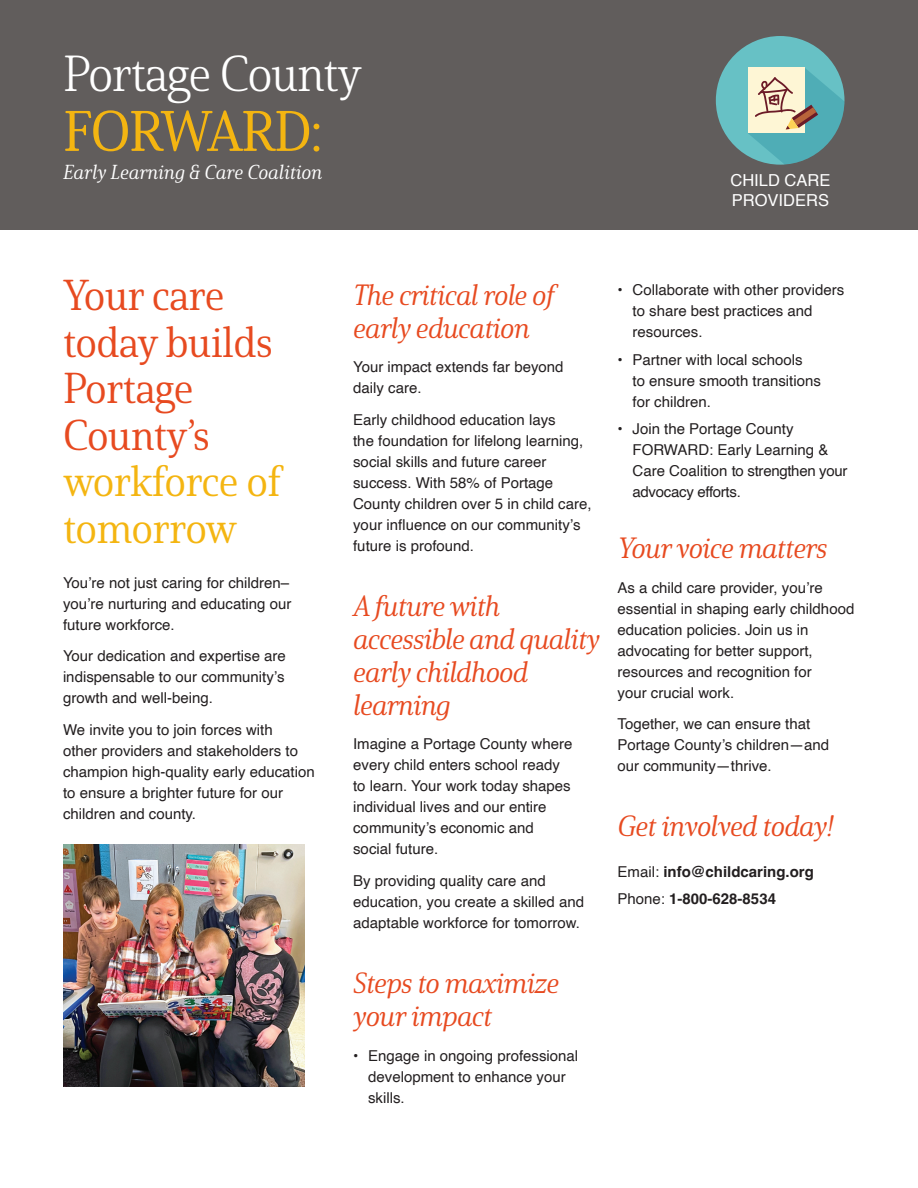
<style>
.page{position:relative;width:918px;height:1188px;background:#fff}
.page>*{position:absolute;margin:0;border:0;box-sizing:border-box;transform-origin:0 0}
.t1{font:55.5px "Solitas Serif Nor Med";letter-spacing:-.03em;color:#f4b511}
.t2{font:49.2px "Solitas Serif Nor Lig";letter-spacing:-.03em;color:#fff}
.t3{font:42px/46.5px "Solitas Serif Nor Reg";letter-spacing:-.02em;color:#e74a20}
.t4{font:28.5px/33px "Solitas Serif Nor Reg It";letter-spacing:-.02em;color:#e74a20}
.t5{font:19.65px "Solitas Serif Nor Reg It";color:#fff}
.t6{font:16.5px "Helvetica";color:#fff}
.t7{font:15px/21px "Helvetica";color:#231f20}
.t8{font:700 15px "Helvetica";color:#231f20}
.s1{color:#f4b511}
.s2{font-weight:400}
</style>
<div class="page">
<div style="left:0;top:0;width:918px;height:230px;background:#615d5c"></div>
<div style="left:716px;top:36px;width:128px;height:129px;background:#67c1c5;border-radius:50%"></div>
<svg style="left:748px;top:67px;width:96px;height:97px"></svg>
<img style="left:63px;top:845px;width:241px;height:241px">
<p class="t2" style="left:63px;top:44px;width:301px">Portage County</p>
<p class="t1" style="left:63px;top:98px;width:261px">FORWARD:</p>
<p class="t5" style="left:63px;top:161px;width:261px">Early Learning &amp; Care Coalition</p>
<p class="t6" style="left:730px;top:168px;width:101px">CHILD CARE</p>
<p class="t6" style="left:732px;top:188px;width:99px">PROVIDERS</p>
<p class="t3" style="left:63px;top:272px;width:219px">Your care today builds<br>Portage<br>County’s <span class="s1">workforce of tomorrow</span></p>
<p class="t7" style="left:63px;top:572px;width:230px">You’re not just caring for children– you’re nurturing and educating our future workforce.</p>
<p class="t7" style="left:63px;top:646px;width:224px;text-align:justify">Your dedication and expertise are indispensable to our community’s growth and well-being.</p>
<p class="t7" style="left:63px;top:720px;width:253px">We invite you to join forces with<br>other providers and stakeholders to champion high-quality early education to ensure a brighter future for our children and county.</p>
<p class="t4" style="left:353px;top:278px;width:203px">The critical role of early education</p>
<p class="t7" style="left:353px;top:357px;width:212px">Your impact extends far beyond daily care.</p>
<p class="t7" style="left:353px;top:410px;width:240px">Early childhood education lays<br>the foundation for lifelong learning, social skills and future career success. With 58% of Portage<br>County children over 5 in child care, your influence on our community’s future is profound.</p>
<p class="t4" style="left:353px;top:589px;width:248px">A future with accessible and quality early childhood learning</p>
<p class="t7" style="left:353px;top:734px;width:221px">Imagine a Portage County where every child enters school ready to learn. Your work today shapes individual lives and our entire community’s economic and social future.</p>
<p class="t7" style="left:353px;top:871px;width:232px">By providing quality care and education, you create a skilled and adaptable workforce for tomorrow.</p>
<p class="t4" style="left:353px;top:966px;width:208px">Steps to maximize your impact</p>
<p class="t7" style="left:368px;top:1045px;width:212px;text-indent:-15px">• Engage in ongoing professional development to enhance your skills.</p>
<p class="t7" style="left:633px;top:279px;width:213px;text-indent:-15px">• Collaborate with other providers to share best practices and resources.</p>
<p class="t7" style="left:633px;top:349px;width:190px;text-indent:-15px">• Partner with local schools<br>to ensure smooth transitions for children.</p>
<p class="t7" style="left:633px;top:419px;width:217px;text-indent:-15px">• Join the Portage County<br>FORWARD: Early Learning &amp;<br>Care Coalition to strengthen your advocacy efforts.</p>
<p class="t4" style="left:618px;top:531px;width:211px">Your voice matters</p>
<p class="t7" style="left:618px;top:577px;width:238px">As a child care provider, you’re essential in shaping early childhood education policies. Join us in advocating for better support, resources and recognition for<br>your crucial work.</p>
<p class="t7" style="left:618px;top:714px;width:213px">Together, we can ensure that<br>Portage County’s children—and our community—thrive.</p>
<p class="t4" style="left:618px;top:809px;width:218px">Get involved today!</p>
<p class="t8" style="left:618px;top:862px;width:198px"><span class="s2">Email:</span> info@childcaring.org</p>
<p class="t8" style="left:618px;top:889px;width:160px"><span class="s2">Phone:</span> 1-800-628-8534</p>
</div>
